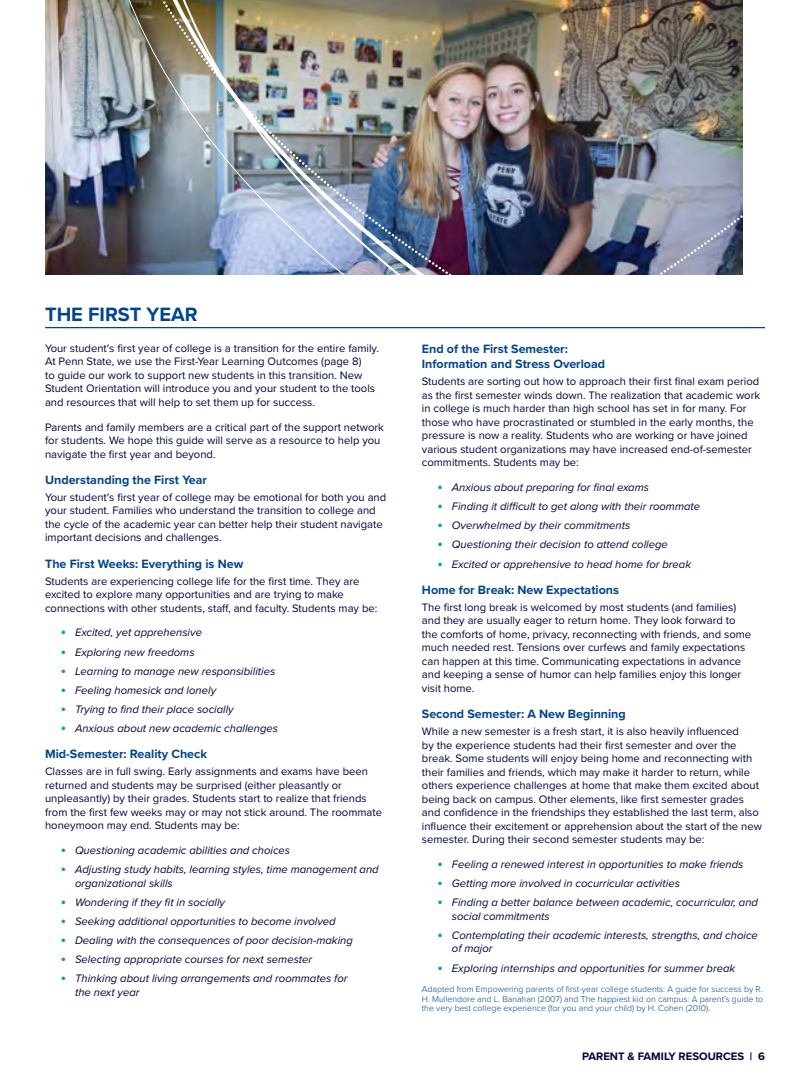
<style>
.page{position:relative;width:810px;height:1080px;background:#fff}
.page>*{position:absolute;margin:0;border:0;box-sizing:border-box;transform-origin:0 0}
.H2-span_ALL{font:700 20px "Proxima Nova";color:#00458d}
.t1{font:700 12.5px/15px "Proxima Nova";color:#00458d}
.t2{font:11.25px/13.5px "Proxima Nova";color:#00053e}
.P_bullets{font:italic 11.25px/13.5px "Proxima Nova";color:#00053e}
.P_bullets_last_line{font:italic 11.25px "Proxima Nova";color:#00053e}
.t3{font:700 11.25px "Proxima Nova";color:#00053e}
.P_Disclaimer{font:300 8.75px/9.4px "Proxima Nova";color:#00458d;text-align:justify}
.s1{font-weight:700;font-style:normal;font-size:15px;color:#009ada}
</style>
<div class="page">
<img style="left:45px;top:0;width:36px;height:275px">
<img style="left:90px;top:0;width:653px;height:275px">
<hr style="left:45px;top:327px;width:720px;height:1px;background:#00458d">
<h2 class="H2-span_ALL" style="left:45px;top:300px;width:154px">THE FIRST YEAR</h2>
<p class="t2" style="left:45px;top:341px;width:336px">Your student′s first year of college is a transition for the entire family.<br>At Penn State, we use the First-Year Learning Outcomes (page 8)<br>to guide our work to support new students in this transition. New Student Orientation will introduce you and your student to the tools and resources that will help to set them up for success.</p>
<p class="t2" style="left:45px;top:420px;width:340px">Parents and family members are a critical part of the support network for students. We hope this guide will serve as a resource to help you navigate the first year and beyond.</p>
<h3 class="t1" style="left:45px;top:472px;width:164px">Understanding the First Year</h3>
<p class="t2" style="left:45px;top:490px;width:343px">Your student′s first year of college may be emotional for both you and your student. Families who understand the transition to college and the cycle of the academic year can better help their student navigate important decisions and challenges.</p>
<h3 class="t1" style="left:45px;top:556px;width:200px">The First Weeks: Everything is New</h3>
<p class="t2" style="left:45px;top:574px;width:334px">Students are experiencing college life for the first time. They are excited to explore many opportunities and are trying to make connections with other students, staff, and faculty. Students may be:</p>
<p class="P_bullets" style="left:61px;top:625px;width:143px"><span class="s1">•</span> Excited, yet apprehensive</p>
<p class="P_bullets" style="left:61px;top:645px;width:135px"><span class="s1">•</span> Exploring new freedoms</p>
<p class="P_bullets" style="left:61px;top:664px;width:216px"><span class="s1">•</span> Learning to manage new responsibilities</p>
<p class="P_bullets" style="left:61px;top:683px;width:157px"><span class="s1">•</span> Feeling homesick and lonely</p>
<p class="P_bullets" style="left:61px;top:702px;width:175px"><span class="s1">•</span> Trying to find their place socially</p>
<p class="P_bullets_last_line" style="left:61px;top:720px;width:219px"><span class="s1">•</span> Anxious about new academic challenges</p>
<h3 class="t1" style="left:45px;top:746px;width:164px">Mid-Semester: Reality Check</h3>
<p class="t2" style="left:45px;top:764px;width:339px">Classes are in full swing. Early assignments and exams have been returned and students may be surprised (either pleasantly or unpleasantly) by their grades. Students start to realize that friends from the first few weeks may or may not stick around. The roommate honeymoon may end. Students may be:</p>
<p class="P_bullets" style="left:61px;top:843px;width:231px"><span class="s1">•</span> Questioning academic abilities and choices</p>
<p class="P_bullets" style="left:75px;top:862px;width:305px;text-indent:-14px"><span class="s1">•</span> Adjusting study habits, learning styles, time management and organizational skills</p>
<p class="P_bullets" style="left:61px;top:895px;width:166px"><span class="s1">•</span> Wondering if they fit in socially</p>
<p class="P_bullets" style="left:61px;top:914px;width:277px"><span class="s1">•</span> Seeking additional opportunities to become involved</p>
<p class="P_bullets" style="left:61px;top:933px;width:294px"><span class="s1">•</span> Dealing with the consequences of poor decision-making</p>
<p class="P_bullets" style="left:61px;top:952px;width:253px"><span class="s1">•</span> Selecting appropriate courses for next semester</p>
<p class="P_bullets" style="left:75px;top:971px;width:274px;text-indent:-14px"><span class="s1">•</span> Thinking about living arrangements and roommates for the next year</p>
<h3 class="t1" style="left:422px;top:341px;width:185px">End of the First Semester:<br>Information and Stress Overload</h3>
<p class="t2" style="left:422px;top:374px;width:340px">Students are sorting out how to approach their first final exam period as the first semester winds down. The realization that academic work in college is much harder than high school has set in for many. For those who have procrastinated or stumbled in the early months, the pressure is now a reality. Students who are working or have joined various student organizations may have increased end-of-semester commitments. Students may be:</p>
<p class="P_bullets" style="left:438px;top:480px;width:213px"><span class="s1">•</span> Anxious about preparing for final exams</p>
<p class="P_bullets" style="left:438px;top:499px;width:264px"><span class="s1">•</span> Finding it difficult to get along with their roommate</p>
<p class="P_bullets" style="left:438px;top:518px;width:194px"><span class="s1">•</span> Overwhelmed by their commitments</p>
<p class="P_bullets" style="left:438px;top:537px;width:232px"><span class="s1">•</span> Questioning their decision to attend college</p>
<p class="P_bullets_last_line" style="left:438px;top:555px;width:255px"><span class="s1">•</span> Excited or apprehensive to head home for break</p>
<h3 class="t1" style="left:422px;top:582px;width:199px">Home for Break: New Expectations</h3>
<p class="t2" style="left:422px;top:600px;width:331px">The first long break is welcomed by most students (and families) and they are usually eager to return home. They look forward to the comforts of home, privacy, reconnecting with friends, and some much needed rest. Tensions over curfews and family expectations can happen at this time. Communicating expectations in advance and keeping a sense of humor can help families enjoy this longer visit home.</p>
<h3 class="t1" style="left:422px;top:706px;width:205px">Second Semester: A New Beginning</h3>
<p class="t2" style="left:422px;top:724px;width:342px">While a new semester is a fresh start, it is also heavily influenced<br>by the experience students had their first semester and over the break. Some students will enjoy being home and reconnecting with their families and friends, which may make it harder to return, while others experience challenges at home that make them excited about being back on campus. Other elements, like first semester grades and confidence in the friendships they established the last term, also influence their excitement or apprehension about the start of the new semester. During their second semester students may be:</p>
<p class="P_bullets" style="left:438px;top:857px;width:308px"><span class="s1">•</span> Feeling a renewed interest in opportunities to make friends</p>
<p class="P_bullets" style="left:438px;top:876px;width:244px"><span class="s1">•</span> Getting more involved in cocurricular activities</p>
<p class="P_bullets" style="left:452px;top:895px;width:308px;text-indent:-14px"><span class="s1">•</span> Finding a better balance between academic, cocurricular, and social commitments</p>
<p class="P_bullets" style="left:452px;top:928px;width:308px;text-indent:-14px"><span class="s1">•</span> Contemplating their academic interests, strengths, and choice of major</p>
<p class="P_bullets_last_line" style="left:438px;top:959px;width:299px"><span class="s1">•</span> Exploring internships and opportunities for summer break</p>
<p class="P_Disclaimer" style="left:422px;top:984px;width:343px">Adapted from Empowering parents of first-year college students: A guide for success by R.<br>H. Mullendore and L. Banahan (2007) and The happiest kid on campus: A parent′s guide to the very best college experience (for you and your child) by H. Cohen (2010).</p>
<p class="t3" style="left:582px;top:1048px;width:184px">PARENT &amp; FAMILY RESOURCES | 6</p>
</div>
